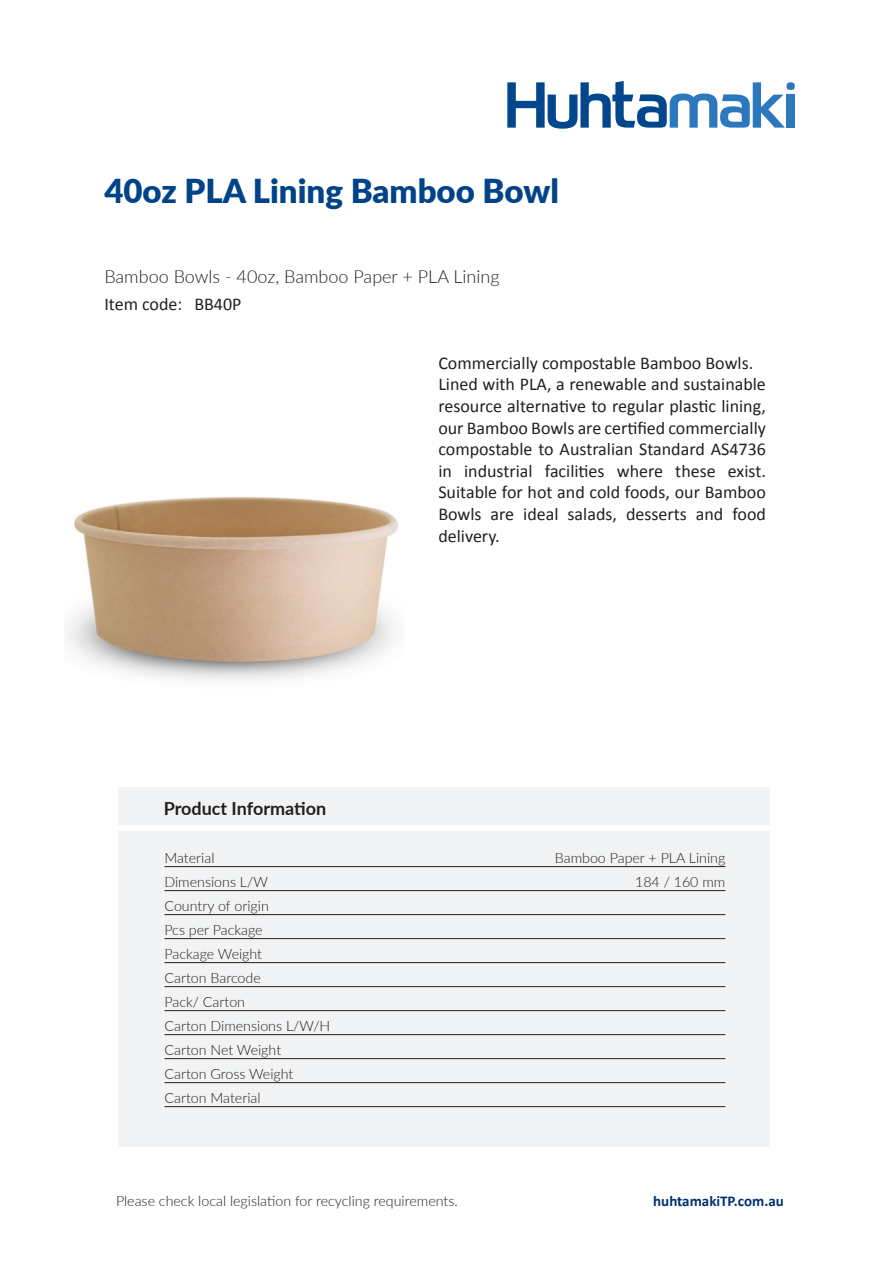
<style>
.page{position:relative;width:893px;height:1263px;background:#fff}
.page>*{position:absolute;margin:0;border:0;box-sizing:border-box;transform-origin:0 0}
.t1{font:900 33px "Lato";color:#004389}
.t2{font:18px/21.6px "Calibri";color:#231f20}
.t3{font:300 18px "Lato";color:#231f20}
.t4{font:700 18px "Lato";color:#231f20}
.t5{font:700 15px "Calibri";color:#002f73}
.t6{font:300 14.25px/24px "Lato";color:#231f20}
</style>
<div class="page">
<svg style="left:507px;top:81px;width:288px;height:48px"></svg>
<div style="left:118px;top:787px;width:652px;height:37px;background:#f2f3f4"></div>
<div style="left:118px;top:831px;width:652px;height:315px;background:#f2f3f4"></div>
<img style="left:68px;top:497px;width:330px;height:184px">
<hr style="left:164px;top:866px;width:561px;height:1px;background:#231f20">
<hr style="left:164px;top:890px;width:561px;height:1px;background:#231f20">
<hr style="left:164px;top:914px;width:561px;height:1px;background:#231f20">
<hr style="left:164px;top:938px;width:561px;height:1px;background:#231f20">
<hr style="left:164px;top:962px;width:561px;height:1px;background:#231f20">
<hr style="left:164px;top:986px;width:561px;height:1px;background:#231f20">
<hr style="left:164px;top:1010px;width:561px;height:1px;background:#231f20">
<hr style="left:164px;top:1034px;width:561px;height:1px;background:#231f20">
<hr style="left:164px;top:1058px;width:561px;height:1px;background:#231f20">
<hr style="left:164px;top:1082px;width:561px;height:1px;background:#231f20">
<hr style="left:164px;top:1106px;width:561px;height:1px;background:#231f20">
<h1 class="t1" style="left:104px;top:166px;width:456px">40oz PLA Lining Bamboo Bowl</h1>
<p class="t3" style="left:104px;top:263px;width:397px">Bamboo Bowls - 40oz, Bamboo Paper + PLA Lining</p>
<p class="t2" style="left:104px;top:293px;width:79px">Item code:</p>
<p class="t2" style="left:194px;top:293px;width:49px">BB40P</p>
<p class="t4" style="left:164px;top:795px;width:164px">Product Information</p>
<p class="t2" style="left:438px;top:351px;width:329px">Commercially compostable Bamboo Bowls.<br>Lined with PLA, a renewable and sustainable resource alternative to regular plastic lining, our Bamboo Bowls are certified commercially compostable to Australian Standard AS4736 in industrial facilities where these exist.<br>Suitable for hot and cold foods, our Bamboo Bowls are ideal salads, desserts and food delivery.</p>
<p class="t6" style="left:164px;top:845px;width:52px">Material</p>
<p class="t6" style="left:555px;top:845px;width:172px">Bamboo Paper + PLA Lining</p>
<p class="t6" style="left:164px;top:869px;width:105px">Dimensions L/W</p>
<p class="t6" style="left:635px;top:869px;width:92px">184 / 160 mm</p>
<p class="t6" style="left:164px;top:893px;width:167px">Country of origin<br>Pcs per Package<br>Package Weight<br>Carton Barcode<br>Pack/ Carton<br>Carton Dimensions L/W/H<br>Carton Net Weight<br>Carton Gross Weight<br>Carton Material</p>
<p class="t6" style="left:116px;top:1188px;width:343px">Please check local legislation for recycling requirements.</p>
<p class="t5" style="left:653px;top:1190px;width:132px">huhtamakiTP.com.au</p>
</div>
